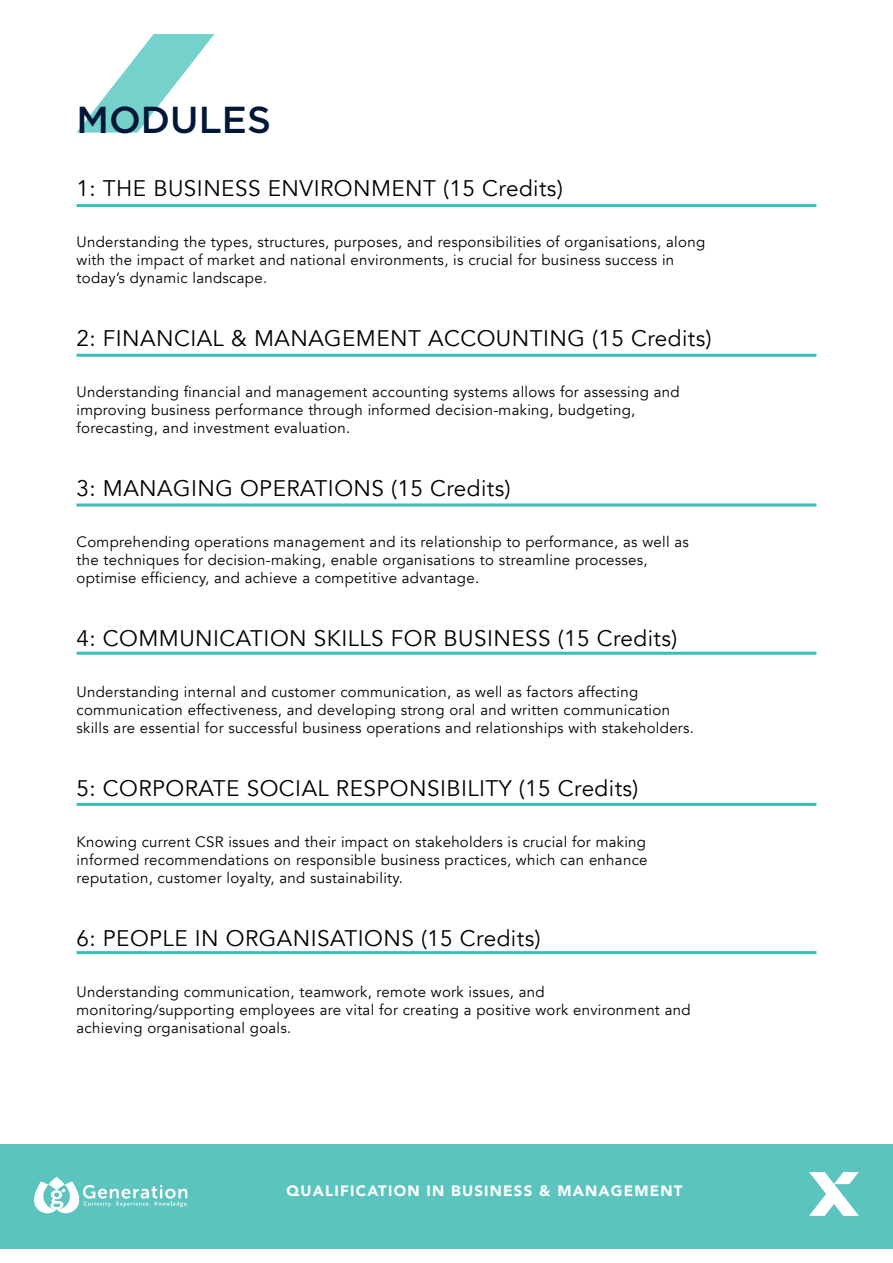
<style>
.page{position:relative;width:893px;height:1263px;background:#fff}
.page>*{position:absolute;margin:0;border:0;box-sizing:border-box;transform-origin:0 0}
.t1{font:500 37.5px "Gotham HTF";color:#001838}
.t2{font:22.5px "Avenir";letter-spacing:.02em;color:#000}
.t3{font:15px/18px "Avenir";letter-spacing:.02em;color:#000}
.t4{font:900 15px "Avenir";letter-spacing:.08em;color:#fff}
</style>
<div class="page">
<div style="left:0;top:1144px;width:893px;height:105px;background:#5bc4bf"></div>
<svg style="left:809px;top:1172px;width:50px;height:44px"></svg>
<svg style="left:34px;top:1177px;width:154px;height:36px"></svg>
<hr style="left:77px;top:204px;width:739px;height:3px;background:#38bfb8">
<hr style="left:77px;top:354px;width:739px;height:3px;background:#38bfb8">
<hr style="left:77px;top:503px;width:739px;height:3px;background:#38bfb8">
<hr style="left:77px;top:652px;width:739px;height:3px;background:#38bfb8">
<hr style="left:77px;top:803px;width:739px;height:3px;background:#38bfb8">
<hr style="left:77px;top:951px;width:739px;height:3px;background:#38bfb8">
<svg style="left:77px;top:34px;width:137px;height:99px"></svg>
<h1 class="t1" style="left:77px;top:98px;width:196px">MODULES</h1>
<h2 class="t2" style="left:77px;top:175px;width:488px">1: THE BUSINESS ENVIRONMENT (15 Credits)</h2>
<p class="t3" style="left:77px;top:233px;width:630px">Understanding the types, structures, purposes, and responsibilities of organisations, along with the impact of market and national environments, is crucial for business success in today’s dynamic landscape.</p>
<h2 class="t2" style="left:77px;top:325px;width:637px">2: FINANCIAL &amp; MANAGEMENT ACCOUNTING (15 Credits)</h2>
<p class="t3" style="left:77px;top:383px;width:604px">Understanding financial and management accounting systems allows for assessing and improving business performance through informed decision-making, budgeting, forecasting, and investment evaluation.</p>
<h2 class="t2" style="left:77px;top:475px;width:436px">3: MANAGING OPERATIONS (15 Credits)</h2>
<p class="t3" style="left:77px;top:533px;width:614px">Comprehending operations management and its relationship to performance, as well as the techniques for decision-making, enable organisations to streamline processes, optimise efficiency, and achieve a competitive advantage.</p>
<h2 class="t2" style="left:77px;top:625px;width:602px">4: COMMUNICATION SKILLS FOR BUSINESS (15 Credits)</h2>
<p class="t3" style="left:77px;top:683px;width:619px">Understanding internal and customer communication, as well as factors affecting communication effectiveness, and developing strong oral and written communication skills are essential for successful business operations and relationships with stakeholders.</p>
<h2 class="t2" style="left:77px;top:775px;width:563px">5: CORPORATE SOCIAL RESPONSIBILITY (15 Credits)</h2>
<p class="t3" style="left:77px;top:833px;width:572px;text-align:justify">Knowing current CSR issues and their impact on stakeholders is crucial for making informed recommendations on responsible business practices, which can enhance reputation, customer loyalty, and sustainability.</p>
<h2 class="t2" style="left:77px;top:925px;width:465px">6: PEOPLE IN ORGANISATIONS (15 Credits)</h2>
<p class="t3" style="left:77px;top:983px;width:616px">Understanding communication, teamwork, remote work issues, and monitoring/supporting employees are vital for creating a positive work environment and achieving organisational goals.</p>
<p class="t4" style="left:287px;top:1178px;width:397px">QUALIFICATION IN BUSINESS &amp; MANAGEMENT</p>
</div>
